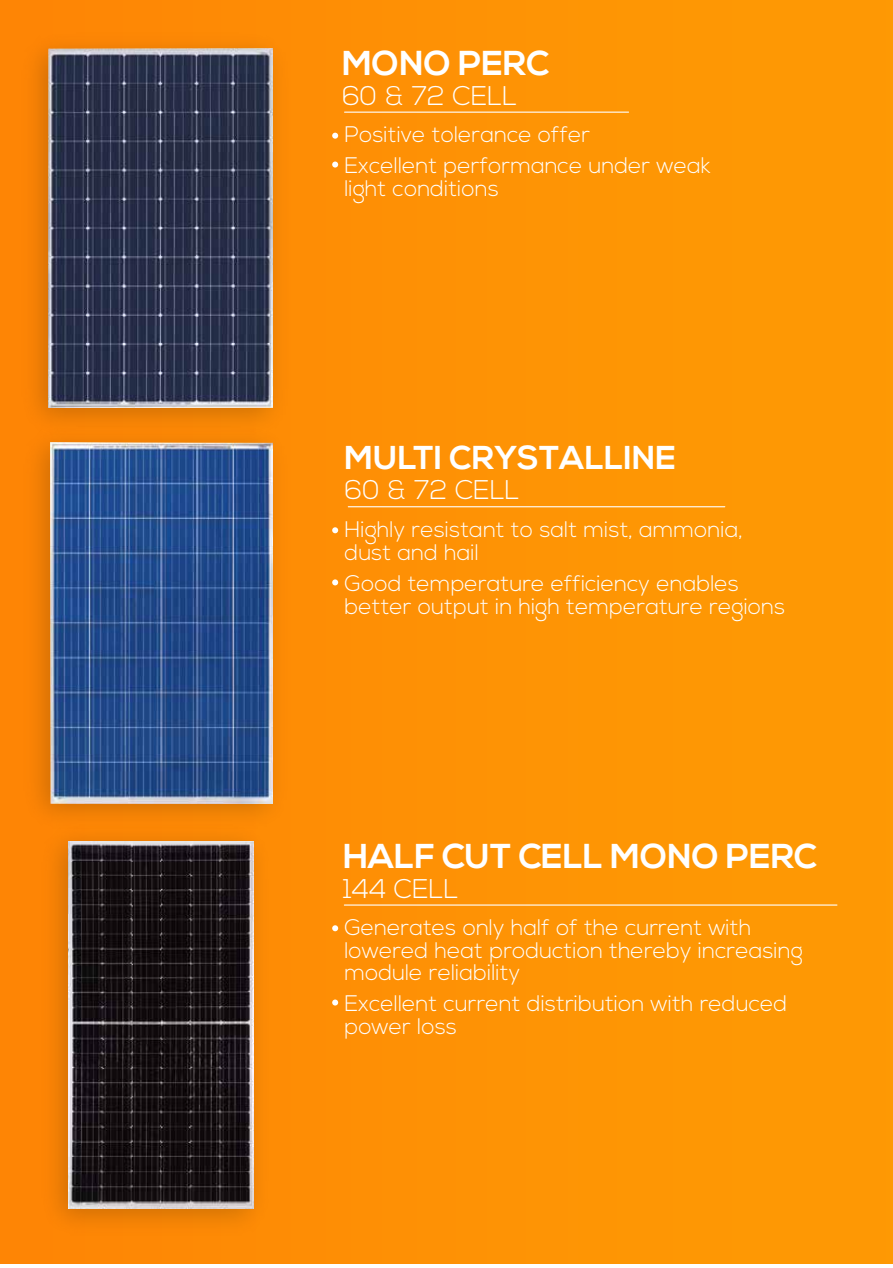
<style>
.page{position:relative;width:893px;height:1268px;background:#fff}
.page>*{position:absolute;margin:0;border:0;box-sizing:border-box;transform-origin:0 0}
.t1{font:700 34.5px "Nexa";color:#fff}
.t2{font:700 33px "Nexa";color:#fff}
.t3{font:300 27px "Nexa";color:#fff}
.t4{font:300 22.5px/22.5px "Nexa";color:#fff}
</style>
<div class="page">
<div style="left:0;top:0;width:893px;height:1263px;background:#fe9504"></div>
<img style="left:9px;top:860px;width:293px;height:404px">
<img style="left:69px;top:860px;width:184px;height:348px">
<img style="left:0;top:467px;width:285px;height:393px">
<img style="left:0;top:1px;width:287px;height:466px">
<svg style="left:332px;top:133px;width:6px;height:6px"></svg>
<svg style="left:332px;top:162px;width:6px;height:6px"></svg>
<hr style="left:345px;top:112px;width:284px;height:1px;background:#fff">
<hr style="left:348px;top:506px;width:377px;height:1px;background:#fff">
<svg style="left:332px;top:527px;width:6px;height:6px"></svg>
<svg style="left:332px;top:579px;width:6px;height:6px"></svg>
<hr style="left:344px;top:904px;width:493px;height:1px;background:#fff">
<svg style="left:332px;top:925px;width:6px;height:6px"></svg>
<svg style="left:332px;top:999px;width:6px;height:6px"></svg>
<img style="left:49px;top:49px;width:223px;height:358px">
<img style="left:50px;top:443px;width:222px;height:360px">
<h1 class="t1" style="left:342px;top:43px;width:208px">MONO PERC</h1>
<p class="t3" style="left:342px;top:80px;width:176px">60 &amp; 72 CELL</p>
<p class="t4" style="left:344px;top:120px;width:368px;line-height:30.8px">Positive tolerance offer<br>Excellent performance under weak</p>
<p class="t4" style="left:344px;top:178px;width:156px">light conditions</p>
<h2 class="t2" style="left:345px;top:438px;width:333px">MULTI CRYSTALLINE</h2>
<p class="t3" style="left:345px;top:474px;width:176px">60 &amp; 72 CELL</p>
<p class="t4" style="left:345px;top:519px;width:400px">Highly resistant to salt mist, ammonia, dust and hail</p>
<p class="t4" style="left:345px;top:573px;width:442px">Good temperature efficiency enables better output in high temperature regions</p>
<h1 class="t1" style="left:343px;top:836px;width:475px">HALF CUT CELL MONO PERC</h1>
<p class="t3" style="left:343px;top:873px;width:117px">144 CELL</p>
<p class="t4" style="left:344px;top:917px;width:460px">Generates only half of the current with lowered heat production thereby increasing module reliability</p>
<p class="t4" style="left:344px;top:993px;width:444px">Excellent current distribution with reduced power loss</p>
</div>
